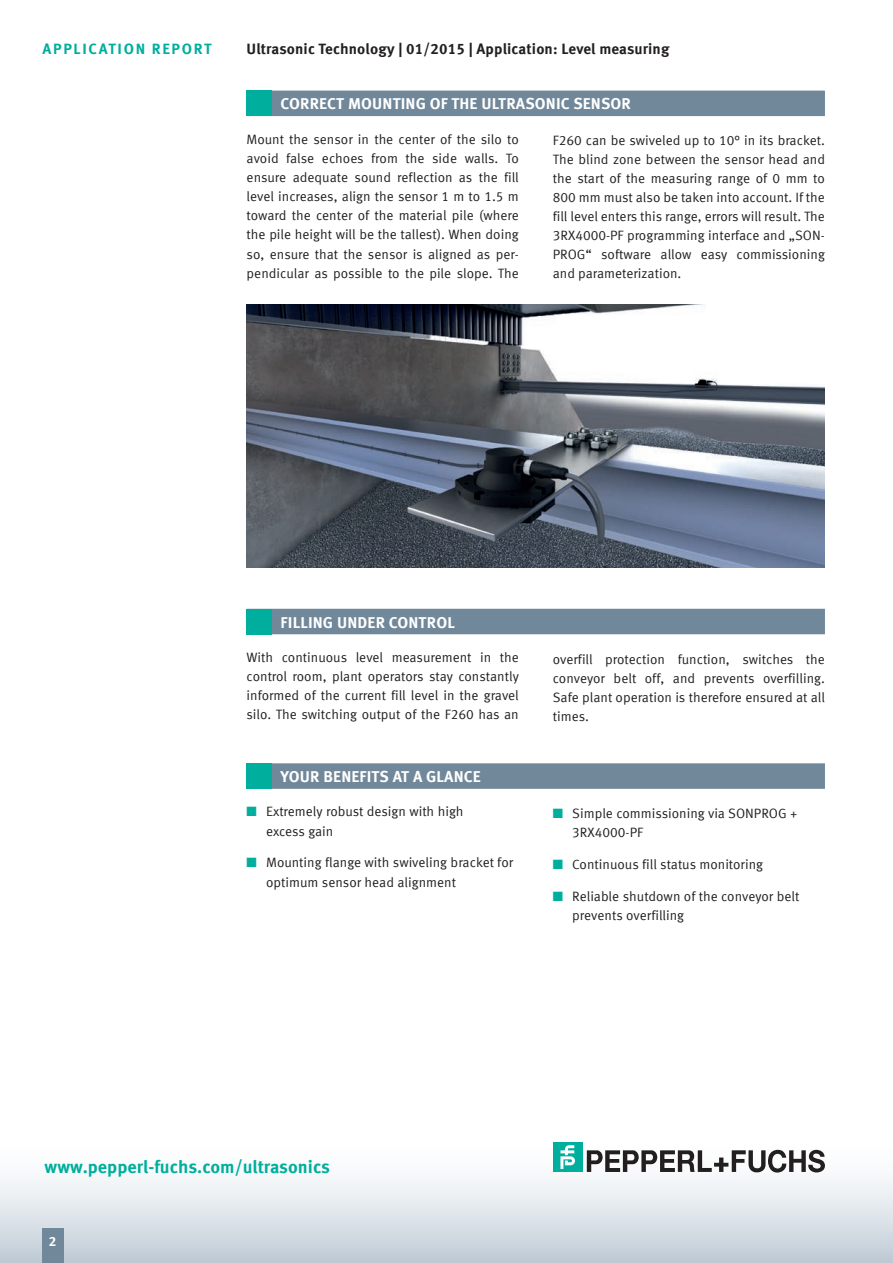
<style>
.page{position:relative;width:893px;height:1263px;background:#fff}
.page>*{position:absolute;margin:0;border:0;box-sizing:border-box;transform-origin:0 0}
.t1{font:700 18px "Meta Offc Pro";color:#00ae9d}
.t2{font:700 15.75px "Meta Offc Pro";letter-spacing:.01em;color:#fff}
.t3{font:700 15px "Meta Offc Pro";letter-spacing:.01em;color:#231f20}
.t4{font:700 15px "Meta Offc Pro";letter-spacing:.11em;color:#00ae9d}
.t5{font:13.5px/19.2px "Meta Offc Pro Norm";color:#231f20}
.t6{font:700 13.5px "Meta Offc Pro";color:#fff}
.s1{font-style:inherit}
.s2{color:#00ae9d}
</style>
<div class="page">
<svg style="left:0;top:1142px;width:893px;height:121px"></svg>
<div style="left:42px;top:1229px;width:21px;height:34px;background:#71889a"></div>
<svg style="left:587px;top:1150px;width:238px;height:22px"></svg>
<div style="left:553px;top:1142px;width:29px;height:30px;background:#00ae9d"></div>
<svg style="left:560px;top:1145px;width:15px;height:24px"></svg>
<div style="left:247px;top:763px;width:578px;height:26px;background:#71889a"></div>
<div style="left:247px;top:763px;width:25px;height:26px;background:#00ae9d"></div>
<div style="left:247px;top:91px;width:578px;height:25px;background:#71889a"></div>
<div style="left:247px;top:91px;width:25px;height:25px;background:#00ae9d"></div>
<img style="left:247px;top:305px;width:578px;height:262px">
<div style="left:247px;top:609px;width:578px;height:25px;background:#71889a"></div>
<div style="left:247px;top:609px;width:25px;height:25px;background:#00ae9d"></div>
<p class="t4" style="left:43px;top:37px;width:161px">APPLICATION REPORT</p>
<p class="t3" style="left:247px;top:37px;width:425px">ULTRASONIC TECHNOLOGY | 0<span class="s1">1</span>/201<span class="s1">5</span> | APPLICATION: LEVEL MEASURING</p>
<p class="t2" style="left:281px;top:92px;width:216px">CORRECT MOUNTING OF THE ULTRA</p>
<p class="t2" style="left:525px;top:92px;width:103px">SONIC SENSOR</p>
<p class="t5" style="left:247px;top:129px;width:274px;text-align:justify">Mount the sensor in the center of the silo to avoid false echoes from the side walls. To ensure adequate sound reflection as the fill level increases, align the sensor 1 m to 1.5 m toward the center of the material pile (where the pile height will be the tallest). When doing so, ensure that the sensor is aligned as per&shy;pendicular as possible to the pile slope. The</p>
<p class="t5" style="left:553px;top:129px;width:274px;text-align:justify">F260 can be swiveled up to 10° in its bracket.<br>The blind zone between the sensor head and the start of the measuring range of 0 mm to 800 mm must also be taken into account. If the fill level enters this range, errors will result. The 3RX4000-PF programming interface and „SON-PROG“ software allow easy commissioning and parameterization.</p>
<p class="t2" style="left:281px;top:610px;width:173px">FILLING UNDER CONTROL</p>
<p class="t5" style="left:247px;top:647px;width:274px;text-align:justify">With continuous level measurement in the control room, plant operators stay constantly informed of the current fill level in the gravel silo. The switching output of the F260 has an</p>
<p class="t5" style="left:553px;top:648px;width:274px;text-align:justify">overfill protection function, switches the conveyor belt off, and prevents overfilling.<br>Safe plant operation is therefore ensured at all times.</p>
<p class="t2" style="left:281px;top:764px;width:202px">YOUR BENEFITS AT A GLANCE</p>
<p class="t5" style="left:266px;top:801px;width:199px;text-indent:-19px"><span class="s2">■</span> Extremely robust design with high excess gain</p>
<p class="t5" style="left:266px;top:852px;width:248px;text-indent:-19px"><span class="s2">■</span> Mounting flange with swiveling bracket for optimum sensor head alignment</p>
<p class="t5" style="left:572px;top:803px;width:227px;text-indent:-19px"><span class="s2">■</span> Simple commissioning via SONPROG +<br>3RX4000-PF</p>
<p class="t5" style="left:553px;top:854px;width:212px"><span class="s2">■</span> Continuous fill status monitoring</p>
<p class="t5" style="left:572px;top:886px;width:229px;text-indent:-19px"><span class="s2">■</span> Reliable shutdown of the conveyor belt prevents overfilling</p>
<h1 class="t1" style="left:45px;top:1152px;width:287px">WWW.PEPPERL-FUCHS.COM/ULTRASONICS</h1>
<p class="t6" style="left:49px;top:1230px;width:9px">2</p>
</div>
